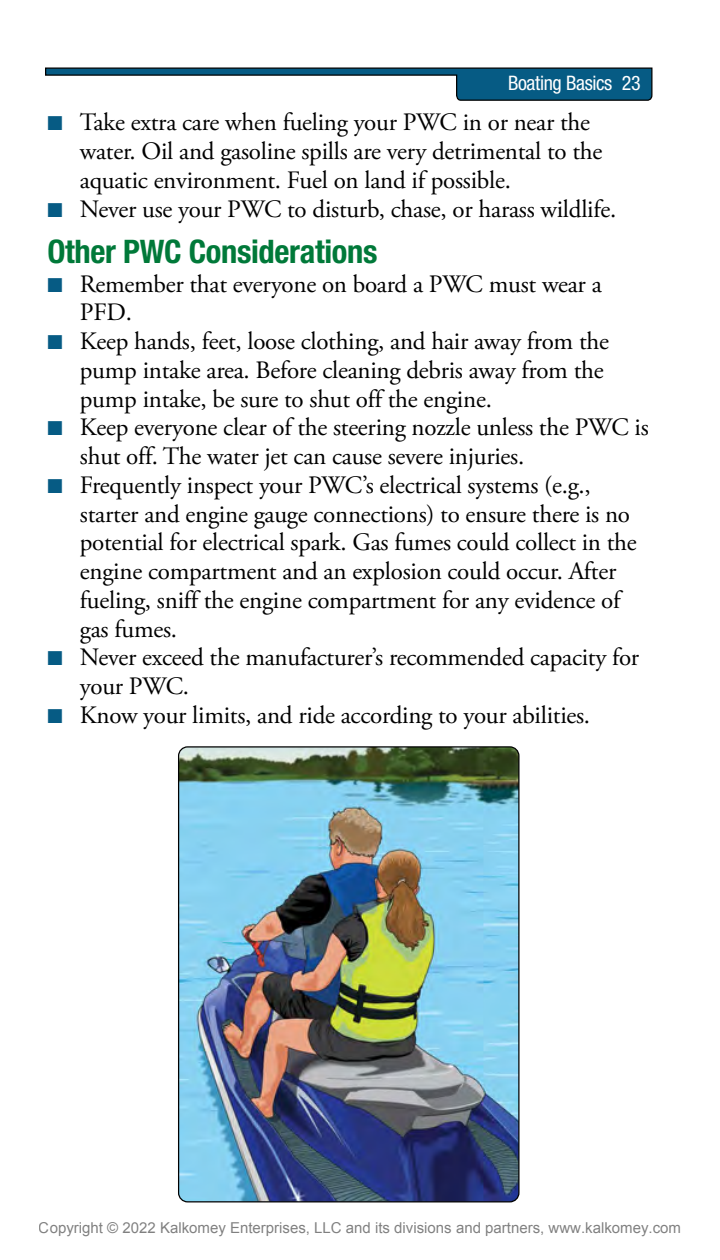
<style>
.page{position:relative;width:720px;height:1260px;background:#fff}
.page>*{position:absolute;margin:0;border:0;box-sizing:border-box;transform-origin:0 0}
.t1{font:700 condensed 32.5px "Helvetica Neue LT Std";letter-spacing:-.01em;color:#007939}
.t2{font:25px/28.8px "Adobe Garamond Pro";letter-spacing:-.01em;color:#000}
.t3{font:condensed 20px "Helvetica Neue LT Std";letter-spacing:-.02em;color:#fff}
.t4{font:15px "Arial";color:rgb(0 0 0/.5)}
.s1{color:#065b84}
</style>
<div class="page">
<svg style="left:45px;top:67px;width:608px;height:34px"></svg>
<img style="left:179px;top:748px;width:339px;height:454px">
<p class="t3" style="left:508px;top:71px;width:134px">Boating Basics 23</p>
<p class="t2" style="left:80px;top:109px;width:524px;text-indent:-32px"><span class="s1">■</span> Take extra care when fueling your PWC in or near the water. Oil and gasoline spills are very detrimental to the aquatic environment. Fuel on land if possible.</p>
<p class="t2" style="left:47px;top:195px;width:570px"><span class="s1">■</span> Never use your PWC to disturb, chase, or harass wildlife.</p>
<h1 class="t1" style="left:48px;top:232px;width:331px">Other PWC Considerations</h1>
<p class="t2" style="left:80px;top:270px;width:523px;text-indent:-32px"><span class="s1">■</span> Remember that everyone on board a PWC must wear a<br>PFD.</p>
<p class="t2" style="left:80px;top:328px;width:531px;text-indent:-32px"><span class="s1">■</span> Keep hands, feet, loose clothing, and hair away from the pump intake area. Before cleaning debris away from the pump intake, be sure to shut off the engine.</p>
<p class="t2" style="left:80px;top:414px;width:570px;text-indent:-32px"><span class="s1">■</span> Keep everyone clear of the steering nozzle unless the PWC is shut off. The water jet can cause severe injuries.</p>
<p class="t2" style="left:80px;top:472px;width:558px;text-indent:-32px"><span class="s1">■</span> Frequently inspect your PWC’s electrical systems (e.g., starter and engine gauge connections) to ensure there is no potential for electrical spark. Gas fumes could collect in the engine compartment and an explosion could occur. After fueling, sniff the engine compartment for any evidence of gas fumes.</p>
<p class="t2" style="left:80px;top:644px;width:561px;text-indent:-32px"><span class="s1">■</span> Never exceed the manufacturer’s recommended capacity for your PWC.</p>
<p class="t2" style="left:47px;top:702px;width:544px"><span class="s1">■</span> Know your limits, and ride according to your abilities.</p>
<p class="t4" style="left:39px;top:1218px;width:644px">Copyright © 2022 Kalkomey Enterprises, LLC and its divisions and partners, www.kalkomey.com</p>
</div>
